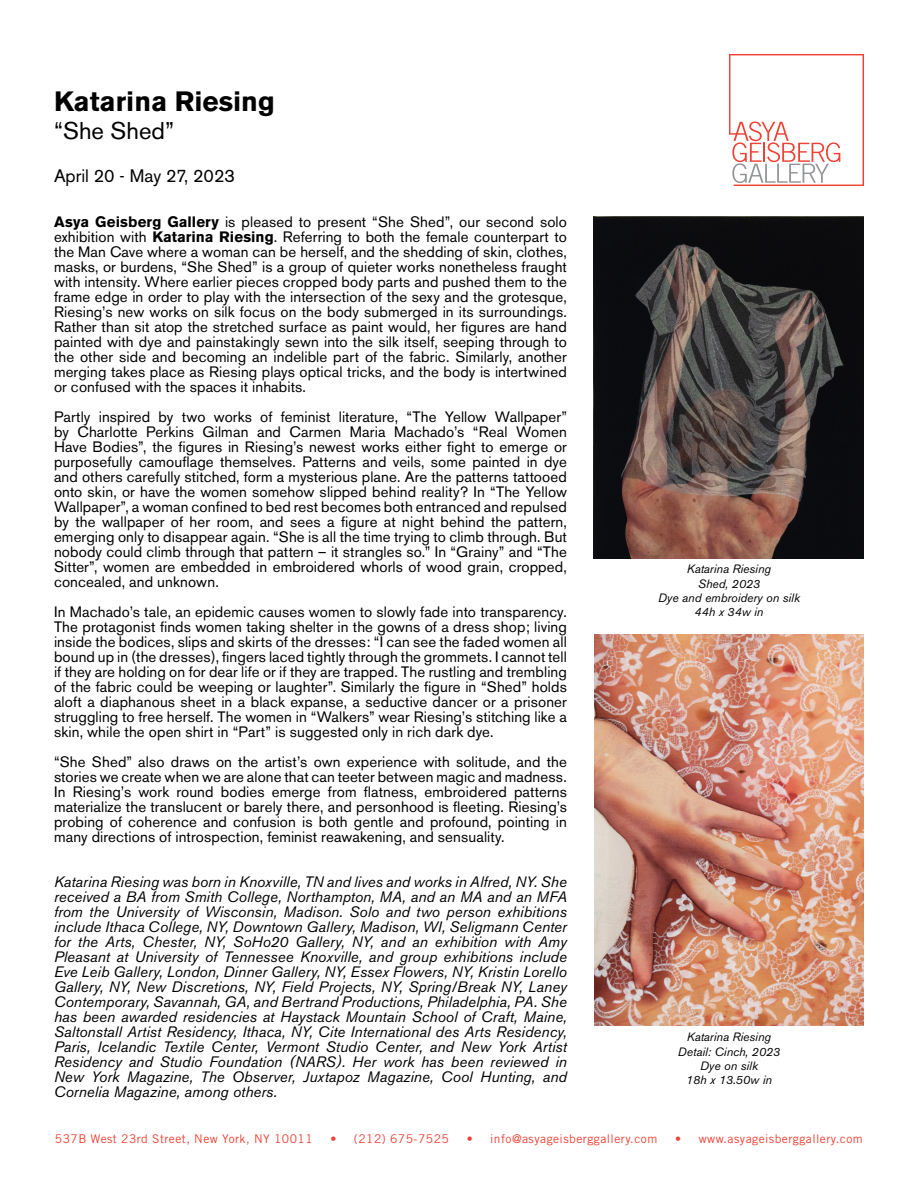
<style>
.page{position:relative;width:918px;height:1188px;background:#fff}
.page>*{position:absolute;margin:0;border:0;box-sizing:border-box;transform-origin:0 0}
.t1{font:700 27.75px "Akzidenz Grotesk BE";color:#000}
.t2{font:24px "Akzidenz Grotesk BE";color:#000}
.t3{font:18px "Akzidenz Grotesk BE";color:#000}
.t4{font:15px/15px "Akzidenz Grotesk BE";letter-spacing:.01em;color:#000;text-align:justify}
.t5{font:italic 15px/15px "Akzidenz Grotesk BE";letter-spacing:.005em;color:#000;text-align:justify}
.t6{font:italic 12px/14.4px "Akzidenz Grotesk BE";color:#000;text-align:center}
.t7{font:12px "Trade Gothic LT Std";letter-spacing:.04em;color:#ef4135}
.s1{font-weight:700}
</style>
<div class="page">
<svg style="left:729px;top:54px;width:135px;height:132px"></svg>
<img style="left:594px;top:216px;width:270px;height:342px">
<img style="left:594px;top:635px;width:270px;height:391px">
<h1 class="t1" style="left:54px;top:85px;width:222px">Katarina Riesing</h1>
<h2 class="t2" style="left:54px;top:117px;width:122px">“She Shed”</h2>
<p class="t3" style="left:54px;top:165px;width:183px">April 20 - May 27, 2023</p>
<p class="t4" style="left:54px;top:215px;width:515px"><span class="s1">Asya Geisberg Gallery</span> is pleased to present “She Shed”, our second solo exhibition with <span class="s1">Katarina Riesing</span>. Referring to both the female counterpart to the Man Cave where a woman can be herself, and the shedding of skin, clothes, masks, or burdens, “She Shed” is a group of quieter works nonetheless fraught with intensity. Where earlier pieces cropped body parts and pushed them to the frame edge in order to play with the intersection of the sexy and the grotesque, Riesing’s new works on silk focus on the body submerged in its surroundings.<br>Rather than sit atop the stretched surface as paint would, her figures are hand painted with dye and painstakingly sewn into the silk itself, seeping through to the other side and becoming an indelible part of the fabric. Similarly, another merging takes place as Riesing plays optical tricks, and the body is intertwined or confused with the spaces it inhabits.</p>
<p class="t4" style="left:54px;top:410px;width:515px">Partly inspired by two works of feminist literature, “The Yellow Wallpaper” by Charlotte Perkins Gilman and Carmen Maria Machado’s “Real Women Have Bodies”, the figures in Riesing’s newest works either fight to emerge or purposefully camouflage themselves. Patterns and veils, some painted in dye and others carefully stitched, form a mysterious plane. Are the patterns tattooed onto skin, or have the women somehow slipped behind reality? In “The Yellow Wallpaper”, a woman confined to bed rest becomes both entranced and repulsed by the wallpaper of her room, and sees a figure at night behind the pattern, emerging only to disappear again. “She is all the time trying to climb through. But nobody could climb through that pattern – it strangles so.” In “Grainy” and “The Sitter”, women are embedded in embroidered whorls of wood grain, cropped, concealed, and unknown.</p>
<p class="t4" style="left:54px;top:605px;width:514px">In Machado’s tale, an epidemic causes women to slowly fade into transparency.<br>The protagonist finds women taking shelter in the gowns of a dress shop; living inside the bodices, slips and skirts of the dresses: “I can see the faded women all bound up in (the dresses), fingers laced tightly through the grommets. I cannot tell if they are holding on for dear life or if they are trapped. The rustling and trembling of the fabric could be weeping or laughter”. Similarly the figure in “Shed” holds aloft a diaphanous sheet in a black expanse, a seductive dancer or a prisoner struggling to free herself. The women in “Walkers” wear Riesing’s stitching like a skin, while the open shirt in “Part” is suggested only in rich dark dye.</p>
<p class="t4" style="left:54px;top:755px;width:514px">“She Shed” also draws on the artist’s own experience with solitude, and the stories we create when we are alone that can teeter between magic and madness.<br>In Riesing’s work round bodies emerge from flatness, embroidered patterns materialize the translucent or barely there, and personhood is fleeting. Riesing’s probing of coherence and confusion is both gentle and profound, pointing in many directions of introspection, feminist reawakening, and sensuality.</p>
<p class="t5" style="left:54px;top:874px;width:515px">Katarina Riesing was born in Knoxville, TN and lives and works in Alfred, NY. She received a BA from Smith College, Northampton, MA, and an MA and an MFA from the University of Wisconsin, Madison. Solo and two person exhibitions include Ithaca College, NY, Downtown Gallery, Madison, WI, Seligmann Center for the Arts, Chester, NY, SoHo20 Gallery, NY, and an exhibition with Amy Pleasant at University of Tennessee Knoxville, and group exhibitions include Eve Leib Gallery, London, Dinner Gallery, NY, Essex Flowers, NY, Kristin Lorello Gallery, NY, New Discretions, NY, Field Projects, NY, Spring/Break NY, Laney Contemporary, Savannah, GA, and Bertrand Productions, Philadelphia, PA. She has been awarded residencies at Haystack Mountain School of Craft, Maine, Saltonstall Artist Residency, Ithaca, NY, Cite International des Arts Residency, Paris, Icelandic Textile Center, Vermont Studio Center, and New York Artist Residency and Studio Foundation (NARS). Her work has been reviewed in New York Magazine, The Observer, Juxtapoz Magazine, Cool Hunting, and Cornelia Magazine, among others.</p>
<p class="t6" style="left:658px;top:562px;width:143px">Katarina Riesing<br>Shed, 2023<br>Dye and embroidery on silk<br>44h x 34w in</p>
<p class="t6" style="left:678px;top:1030px;width:104px">Katarina Riesing<br>Detail: Cinch, 2023<br>Dye on silk<br>18h x 13.50w in</p>
<p class="t7" style="left:55px;top:1131px;width:259px">537B West 23rd Street, New York, NY 10011</p>
<p class="t7" style="left:331px;top:1131px;width:120px">• (212) 675-7525</p>
<p class="t7" style="left:467px;top:1131px;width:192px">• info@asyageisberggallery.com</p>
<p class="t7" style="left:675px;top:1131px;width:189px">• www.asyageisberggallery.com</p>
</div>
